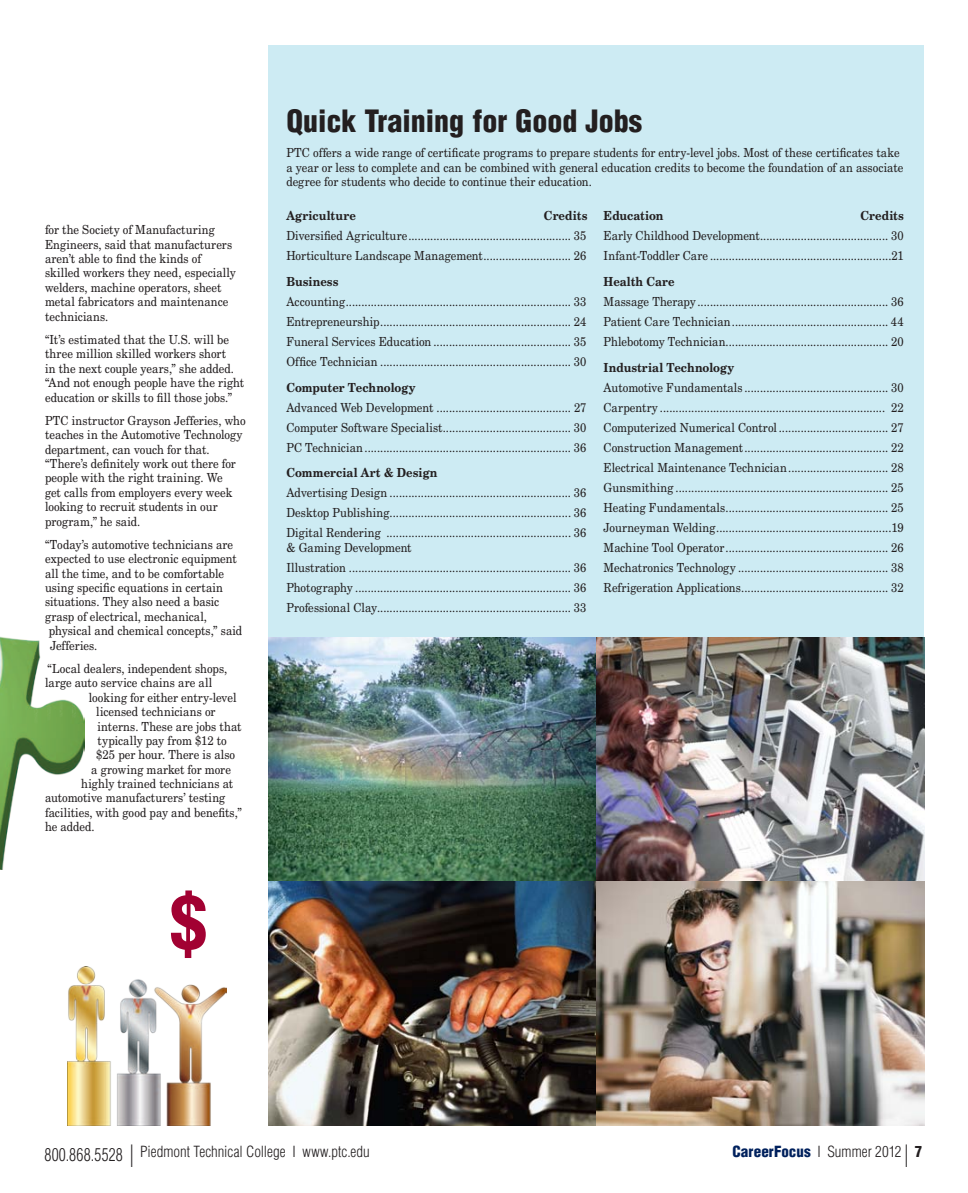
<style>
.page{position:relative;width:968px;height:1193px;background:#fff}
.page>*{position:absolute;margin:0;border:0;box-sizing:border-box;transform-origin:0 0}
.t1{font:900 condensed 30px "Helvetica LT Std";color:#231f20}
.t2{font:300 condensed 15px "Helvetica LT Std";color:#231f20}
.t3{font:900 condensed 15px "Helvetica LT Std";letter-spacing:.005em;color:#00215d}
.t4{font:12.5px/20px "New Century Schlbk LT Std";letter-spacing:.005em;color:#231f20;scale:.9 1}
.t5{font:700 12.5px "New Century Schlbk LT Std";letter-spacing:.005em;color:#231f20;scale:.9 1}
.s1{font-size:17.5px}
.s2{font-size:30px}
.s3{font-weight:300;color:#231f20}
.s4{font-weight:300;font-size:30px;color:#231f20}
.s5{color:#231f20}
</style>
<div class="page">
<img style="left:0;top:636px;width:85px;height:234px">
<div style="left:268px;top:45px;width:655px;height:593px;background:#cdebf3"></div>
<img style="left:67px;top:966px;width:159px;height:159px">
<svg style="left:171px;top:890px;width:35px;height:68px"></svg>
<img style="left:268px;top:638px;width:656px;height:487px">
<p class="t4" style="left:45px;top:223px;width:214px;line-height:14.4px">for the Society of Manufacturing<br>Engineers, said that manufacturers aren’t able to find the kinds of skilled workers they need, especially welders, machine operators, sheet metal fabricators and maintenance technicians.</p>
<p class="t4" style="left:45px;top:332px;width:223px;line-height:14.4px">“It’s estimated that the U.S. will be three million skilled workers short<br>in the next couple years,” she added. “And not enough people have the right education or skills to fill those jobs.”</p>
<p class="t4" style="left:45px;top:413px;width:224px;line-height:14.4px">PTC instructor Grayson Jefferies, who teaches in the Automotive Technology department, can vouch for that. “There’s definitely work out there for people with the right training. We<br>get calls from employers every week looking to recruit students in our program,” he said.</p>
<p class="t4" style="left:45px;top:534px;width:210px">“Today’s automotive technicians are</p>
<p class="t4" style="left:45px;top:549px;width:215px">expected to use electronic equipment</p>
<p class="t4" style="left:45px;top:563px;width:200px">all the time, and to be comfortable</p>
<p class="t4" style="left:45px;top:577px;width:199px">using specific equations in certain</p>
<p class="t4" style="left:45px;top:592px;width:195px">situations. They also need a basic</p>
<p class="t4" style="left:45px;top:606px;width:181px">grasp of electrical, mechanical,</p>
<p class="t4" style="left:49px;top:620px;width:216px">physical and chemical concepts,” said</p>
<p class="t4" style="left:50px;top:635px;width:54px">Jefferies.</p>
<p class="t4" style="left:45px;top:661px;width:204px;line-height:14.4px">“Local dealers, independent shops, large auto service chains are all</p>
<p class="t4" style="left:89px;top:687px;width:166px">looking for either entry-level</p>
<p class="t4" style="left:96px;top:701px;width:134px">licensed technicians or</p>
<p class="t4" style="left:98px;top:716px;width:161px">interns. These are jobs that</p>
<p class="t4" style="left:98px;top:730px;width:145px">typically pay from $12 to</p>
<p class="t4" style="left:96px;top:744px;width:156px">$25 per hour. There is also</p>
<p class="t4" style="left:91px;top:759px;width:157px">a growing market for more</p>
<p class="t4" style="left:81px;top:773px;width:170px">highly trained technicians at</p>
<p class="t4" style="left:45px;top:788px;width:202px">automotive manufacturers’ testing</p>
<p class="t4" style="left:45px;top:802px;width:220px">facilities, with good pay and benefits,”</p>
<p class="t4" style="left:45px;top:816px;width:57px">he added.</p>
<h1 class="t1" style="left:286px;top:102px;width:357px">Quick Training for Good Jobs</h1>
<p class="t4" style="left:286px;top:146px;width:687px;line-height:14.4px">PTC offers a wide range of certificate programs to prepare students for entry-level jobs. Most of these certificates take a year or less to complete and can be combined with general education credits to become the foundation of an associate degree for students who decide to continue their education.</p>
<p class="t5" style="left:286px;top:208px;width:79px">Agriculture</p>
<p class="t5" style="left:544px;top:208px;width:50px">Credits</p>
<p class="t4" style="left:286px;top:226px;width:335px">Diversified Agriculture.................................................... 35<br>Horticulture Landscape Management............................ 26</p>
<p class="t5" style="left:286px;top:274px;width:59px">Business</p>
<p class="t4" style="left:286px;top:291px;width:335px;text-align:justify">Accounting........................................................................ 33<br>Entrepreneurship............................................................. 24<br>Funeral Services Education ............................................ 35<br>Office Technician ............................................................. 30</p>
<p class="t5" style="left:286px;top:379px;width:145px">Computer Technology</p>
<p class="t4" style="left:286px;top:397px;width:335px;text-align:justify">Advanced Web Development ........................................... 27<br>Computer Software Specialist......................................... 30<br>PC Technician.................................................................. 36</p>
<p class="t5" style="left:286px;top:465px;width:170px">Commercial Art &amp; Design</p>
<p class="t4" style="left:286px;top:483px;width:335px;text-align:justify">Advertising Design .......................................................... 36<br>Desktop Publishing.......................................................... 36<br>Digital Rendering ........................................................... 36</p>
<p class="t4" style="left:286px;top:537px;width:335px">&amp; Gaming Development<br>Illustration ....................................................................... 36<br>Photography ..................................................................... 36<br>Professional Clay.............................................................. 33</p>
<p class="t5" style="left:603px;top:208px;width:68px">Education</p>
<p class="t5" style="left:860px;top:208px;width:50px">Credits</p>
<p class="t4" style="left:603px;top:226px;width:335px">Early Childhood Development......................................... 30<br>Infant-Toddler Care ..........................................................21</p>
<p class="t5" style="left:603px;top:274px;width:80px">Health Care</p>
<p class="t4" style="left:603px;top:291px;width:335px;text-align:justify">Massage Therapy ............................................................. 36<br>Patient Care Technician.................................................. 44<br>Phlebotomy Technician.................................................... 20</p>
<p class="t5" style="left:603px;top:359px;width:147px">Industrial Technology</p>
<p class="t4" style="left:603px;top:377px;width:335px;text-align:justify">Automotive Fundamentals .............................................. 30<br>Carpentry ........................................................................ 22<br>Computerized Numerical Control ................................... 27<br>Construction Management.............................................. 22<br>Electrical Maintenance Technician................................ 28<br>Gunsmithing .................................................................... 25<br>Heating Fundamentals.................................................... 25<br>Journeyman Welding........................................................19<br>Machine Tool Operator .................................................... 26<br>Mechatronics Technology ................................................ 38<br>Refrigeration Applications............................................... 32</p>
<p class="t2" style="left:44px;top:1142px;width:327px"><span class="s1">800.868.5528</span> <span class="s2">I</span> Piedmont Technical College I www.ptc.edu</p>
<p class="t3" style="left:732px;top:1142px;width:191px">CareerFocus <span class="s3">I Summer 2012</span> <span class="s4">I</span> <span class="s5">7</span></p>
</div>
